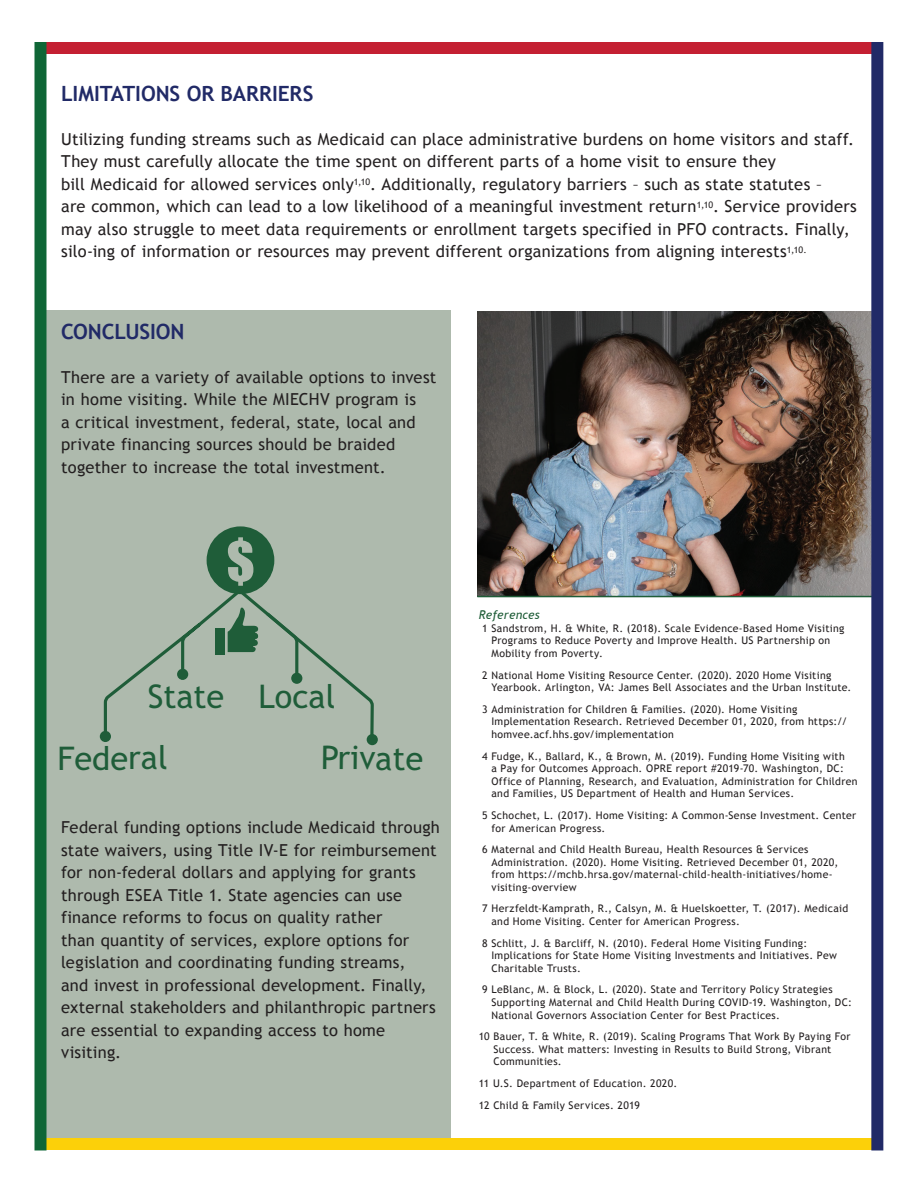
<style>
.page{position:relative;width:918px;height:1188px;background:#fff}
.page>*{position:absolute;margin:0;border:0;box-sizing:border-box;transform-origin:0 0}
.t1{font:32.55px/61.9px "Trebuchet MS";color:#1f5d39}
.t2{font:700 21px "Trebuchet MS";letter-spacing:-.005em;color:#212a67}
.t3{font:16.5px/22.5px "Trebuchet MS";letter-spacing:.015em;color:#231f20}
.t4{font:italic 12px "Trebuchet MS";letter-spacing:.015em;color:#1f5d38}
.t5{font:10.5px/12.6px "Trebuchet MS";letter-spacing:.03em;color:#231f20}
</style>
<div class="page">
<div style="left:36px;top:42px;width:846px;height:12px;background:#c42032"></div>
<div style="left:36px;top:1138px;width:845px;height:12px;background:#fcd009"></div>
<img style="left:477px;top:311px;width:394px;height:285px">
<div style="left:46px;top:310px;width:405px;height:828px;background:#aebaad"></div>
<div style="left:34px;top:42px;width:12px;height:1108px;background:#0f6636"></div>
<div style="left:100px;top:731px;width:11px;height:11px;background:#1f5d39;border-radius:50%"></div>
<div style="left:367px;top:734px;width:11px;height:11px;background:#1f5d39;border-radius:50%"></div>
<svg style="left:102px;top:526px;width:274px;height:220px"></svg>
<div style="left:215px;top:629px;width:9px;height:26px;background:#1f5d39"></div>
<hr style="left:477px;top:596px;width:401px;height:1px;background:#1f5d38">
<div style="left:871px;top:42px;width:12px;height:1108px;background:#212a67"></div>
<h2 class="t2" style="left:61px;top:80px;width:254px">LIMITATIONS OR BARRIERS</h2>
<p class="t3" style="left:61px;top:128px;width:797px">Utilizing funding streams such as Medicaid can place administrative burdens on home visitors and staff.<br>They must carefully allocate the time spent on different parts of a home visit to ensure they<br>bill Medicaid for allowed services only<sup>1,10</sup>. Additionally, regulatory barriers – such as state statutes –<br>are common, which can lead to a low likelihood of a meaningful investment return<sup>1,10</sup>. Service providers may also struggle to meet data requirements or enrollment targets specified in PFO contracts. Finally, silo-ing of information or resources may prevent different organizations from aligning interests<sup>1,10.</sup></p>
<h2 class="t2" style="left:61px;top:319px;width:125px">CONCLUSION</h2>
<h3 class="t3" style="left:61px;top:366px;width:377px">There are a variety of available options to invest in home visiting. While the MIECHV program is<br>a critical investment, federal, state, local and private financing sources should be braided together to increase the total investment.</h3>
<h1 class="t1" style="left:57px;top:666px;width:279px;text-indent:90px">State Local<br>Federal</h1>
<h1 class="t1" style="left:321px;top:727px;width:104px;rotate:1deg">Private</h1>
<p class="t3" style="left:61px;top:816px;width:380px">Federal funding options include Medicaid through state waivers, using Title IV-E for reimbursement for non-federal dollars and applying for grants through ESEA Title 1. State agencies can use finance reforms to focus on quality rather<br>than quantity of services, explore options for legislation and coordinating funding streams,<br>and invest in professional development. Finally, external stakeholders and philanthropic partners are essential to expanding access to home visiting.</p>
<p class="t4" style="left:479px;top:608px;width:63px">References</p>
<p class="t5" style="left:491px;top:622px;width:355px;text-indent:-9px">1 Sandstrom, H. &amp; White, R. (2018). Scale Evidence-Based Home Visiting<br>Programs to Reduce Poverty and Improve Health. US Partnership on<br>Mobility from Poverty.</p>
<p class="t5" style="left:491px;top:669px;width:361px;text-indent:-9px">2 National Home Visiting Resource Center. (2020). 2020 Home Visiting<br>Yearbook. Arlington, VA: James Bell Associates and the Urban Institute.</p>
<p class="t5" style="left:491px;top:703px;width:357px;text-indent:-9px">3 Administration for Children &amp; Families. (2020). Home Visiting<br>Implementation Research. Retrieved December 01, 2020, from https:// homvee.acf.hhs.gov/implementation</p>
<p class="t5" style="left:491px;top:750px;width:368px;text-indent:-9px">4 Fudge, K., Ballard, K., &amp; Brown, M. (2019). Funding Home Visiting with<br>a Pay for Outcomes Approach. OPRE report #2019-70. Washington, DC:<br>Office of Planning, Research, and Evaluation, Administration for Children and Families, US Department of Health and Human Services.</p>
<p class="t5" style="left:491px;top:809px;width:366px;text-indent:-9px">5 Schochet, L. (2017). Home Visiting: A Common-Sense Investment. Center for American Progress.</p>
<p class="t5" style="left:491px;top:843px;width:348px;text-indent:-9px">6 Maternal and Child Health Bureau, Health Resources &amp; Services Administration. (2020). Home Visiting. Retrieved December 01, 2020, from https://mchb.hrsa.gov/maternal-child-health-initiatives/home&shy;visiting-overview</p>
<p class="t5" style="left:491px;top:903px;width:358px;text-indent:-9px">7 Herzfeldt-Kamprath, R., Calsyn, M. &amp; Huelskoetter, T. (2017). Medicaid and Home Visiting. Center for American Progress.</p>
<p class="t5" style="left:491px;top:937px;width:347px;text-indent:-9px">8 Schlitt, J. &amp; Barcliff, N. (2010). Federal Home Visiting Funding:<br>Implications for State Home Visiting Investments and Initiatives. Pew<br>Charitable Trusts.</p>
<p class="t5" style="left:491px;top:984px;width:362px;text-indent:-9px">9 LeBlanc, M. &amp; Block, L. (2020). State and Territory Policy Strategies<br>Supporting Maternal and Child Health During COVID-19. Washington, DC:<br>National Governors Association Center for Best Practices.</p>
<p class="t5" style="left:494px;top:1030px;width:358px;text-indent:-15px">10 Bauer, T. &amp; White, R. (2019). Scaling Programs That Work By Paying For<br>Success. What matters: Investing in Results to Build Strong, Vibrant<br>Communities.</p>
<p class="t5" style="left:479px;top:1073px;width:200px;line-height:21.6px">11 U.S. Department of Education. 2020.<br>12 Child &amp; Family Services. 2019</p>
</div>
